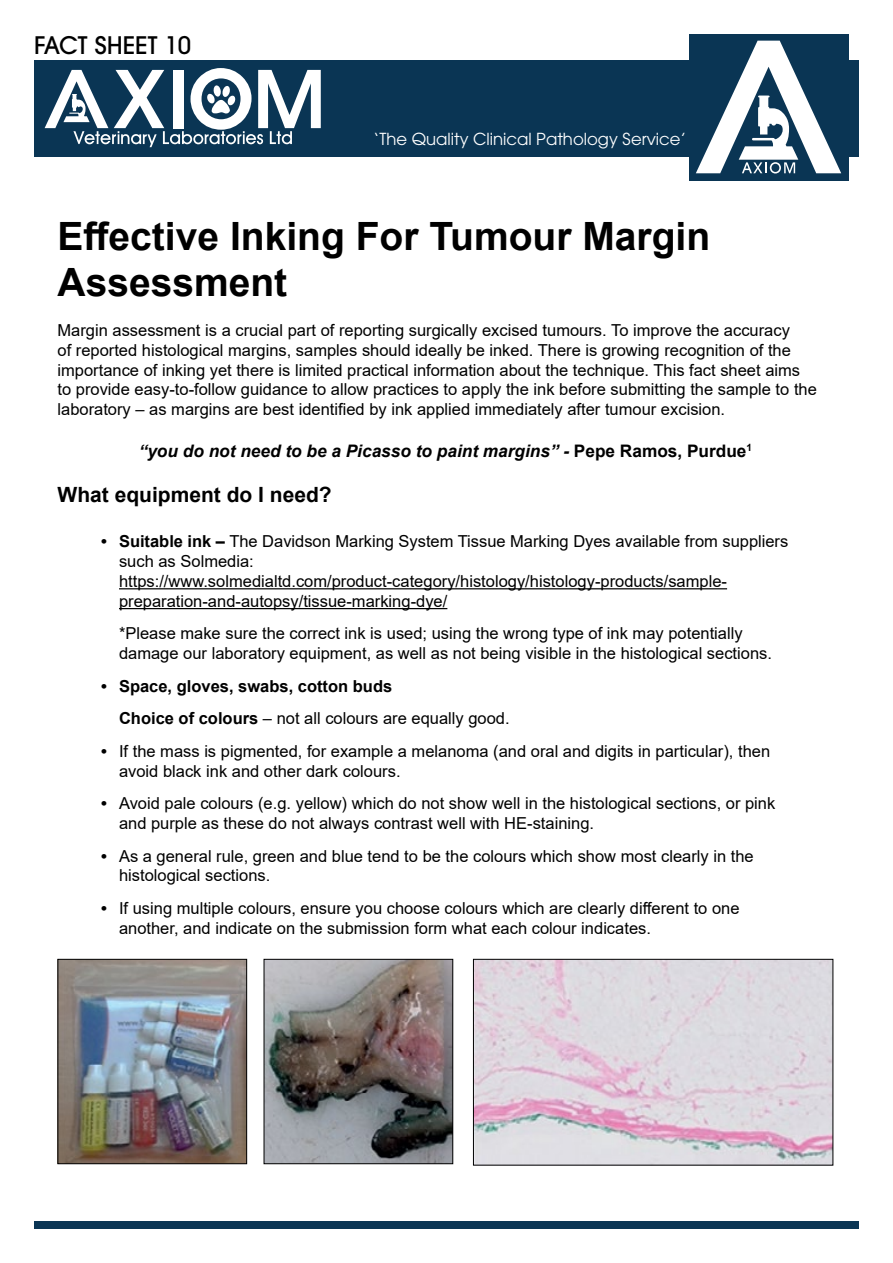
<style>
.page{position:relative;width:893px;height:1263px;background:#fff}
.page>*{position:absolute;margin:0;border:0;box-sizing:border-box;transform-origin:0 0}
.t1{font:700 39px/46.8px "Arial";color:#000}
.t2{font:500 24px "ITC Avant Garde Pro";color:#000}
.t3{font:700 21px "Arial";color:#000}
.t4{font:italic 700 17.25px "Arial";color:#000}
.t5{font:16.5px/19.8px "Arial";color:#000}
.t6{font:700 16.5px/32.5px "Arial";color:#000}
.t7{font:16.5px "ITC Avant Garde Pro";color:#fff}
.s1{font-style:normal}
.s2{font-weight:700}
.s3{font-weight:400}
</style>
<div class="page">
<div style="left:34px;top:1221px;width:825px;height:8px;background:#0a3554"></div>
<div style="left:34px;top:60px;width:825px;height:96px;background:#0a3554"></div>
<svg style="left:45px;top:68px;width:276px;height:79px"></svg>
<div style="left:689px;top:34px;width:159px;height:146px;background:#0a3554"></div>
<svg style="left:696px;top:41px;width:145px;height:132px"></svg>
<hr style="left:119px;top:588px;width:608px;height:1px;background:#000">
<hr style="left:119px;top:608px;width:328px;height:1px;background:#000">
<img style="left:60px;top:961px;width:185px;height:201px">
<div style="left:58px;top:959px;width:189px;height:205px;border:1px solid #000"></div>
<img style="left:266px;top:961px;width:185px;height:201px">
<div style="left:264px;top:959px;width:189px;height:205px;border:1px solid #000"></div>
<img style="left:475px;top:961px;width:356px;height:202px">
<div style="left:473px;top:959px;width:360px;height:206px;border:1px solid #000"></div>
<h2 class="t2" style="left:34px;top:30px;width:159px">FACT SHEET 10</h2>
<p class="t7" style="left:374px;top:129px;width:314px">‘The Quality Clinical Pathology Service’</p>
<h1 class="t1" style="left:58px;top:213px;width:654px">Effective Inking For Tumour Margin<br>Assessment</h1>
<p class="t5" style="left:58px;top:320px;width:761px">Margin assessment is a crucial part of reporting surgically excised tumours. To improve the accuracy<br>of reported histological margins, samples should ideally be inked. There is growing recognition of the importance of inking yet there is limited practical information about the technique. This fact sheet aims to provide easy-to-follow guidance to allow practices to apply the ink before submitting the sample to the laboratory – as margins are best identified by ink applied immediately after tumour excision.</p>
<p class="t4" style="left:139px;top:439px;width:615px">“you do not need to be a Picasso to paint margins” - <span class="s1">Pepe Ramos, Purdue</span><sup>1</sup></p>
<p class="t3" style="left:58px;top:480px;width:276px">What equipment do I need?</p>
<p class="t5" style="left:119px;top:532px;width:671px;text-indent:-18px"><span class="s2">• Suitable ink –</span> The Davidson Marking System Tissue Marking Dyes available from suppliers such as Solmedia: https://www.solmedialtd.com/product-category/histology/histology-products/sample&shy;preparation-and-autopsy/tissue-marking-dye/</p>
<p class="t5" style="left:119px;top:624px;width:654px">*Please make sure the correct ink is used; using the wrong type of ink may potentially damage our laboratory equipment, as well as not being visible in the histological sections.</p>
<p class="t6" style="left:119px;top:670px;width:392px;text-indent:-18px">• Space, gloves, swabs, cotton buds<br>Choice of colours <span class="s3">– not all colours are equally good.</span></p>
<p class="t5" style="left:119px;top:741px;width:653px;text-indent:-18px"><span class="s2">•</span> If the mass is pigmented, for example a melanoma (and oral and digits in particular), then avoid black ink and other dark colours.</p>
<p class="t5" style="left:119px;top:793px;width:658px;text-indent:-18px"><span class="s2">•</span> Avoid pale colours (e.g. yellow) which do not show well in the histological sections, or pink and purple as these do not always contrast well with HE-staining.</p>
<p class="t5" style="left:119px;top:846px;width:636px;text-indent:-18px"><span class="s2">•</span> As a general rule, green and blue tend to be the colours which show most clearly in the histological sections.</p>
<p class="t5" style="left:119px;top:898px;width:622px;text-indent:-18px"><span class="s2">•</span> If using multiple colours, ensure you choose colours which are clearly different to one another, and indicate on the submission form what each colour indicates.</p>
</div>
